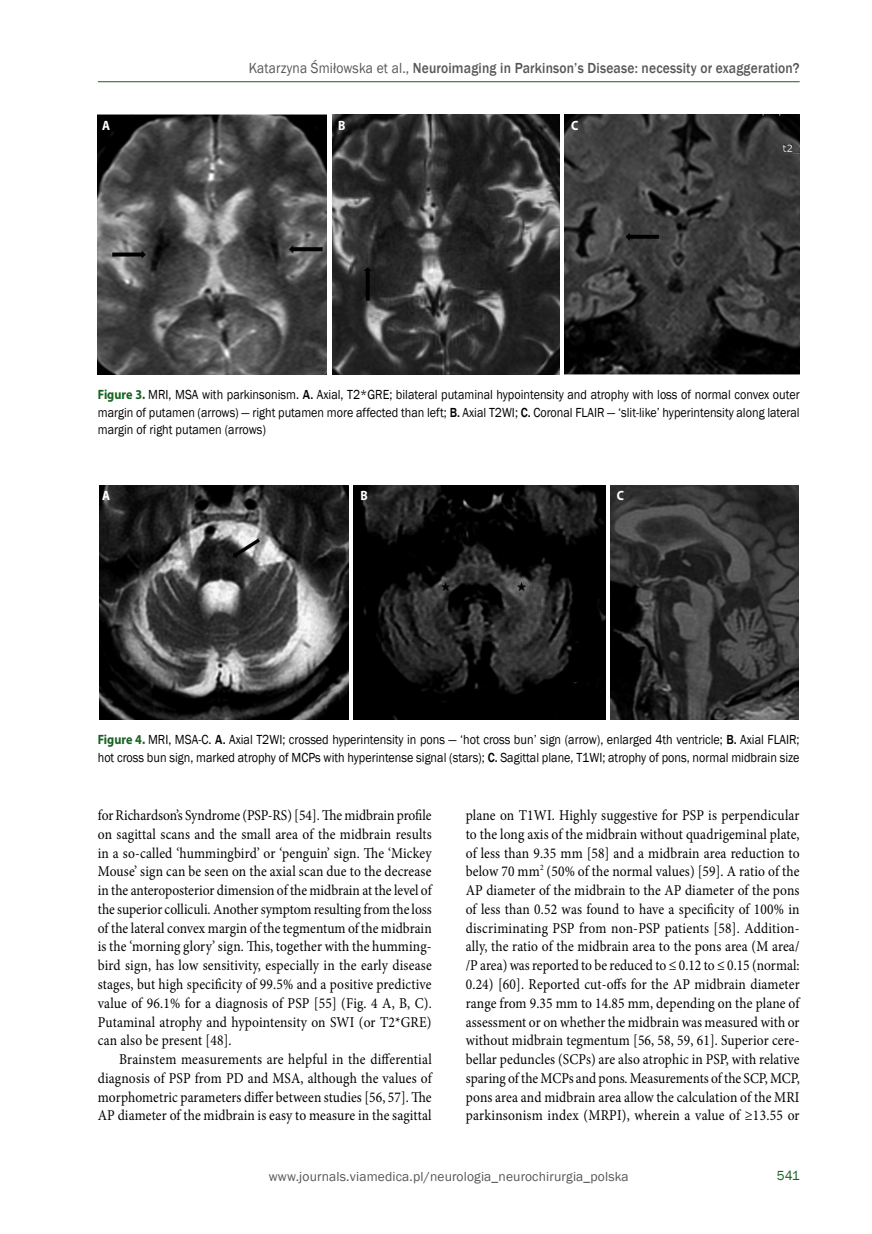
<style>
.page{position:relative;width:872px;height:1234px;background:#fff}
.page>*{position:absolute;margin:0;border:0;box-sizing:border-box;transform-origin:0 0}
.t1{font:15px/18.8px "Minion Pro";letter-spacing:.01em;color:#000;text-align:justify;scale:.9 1}
.t2{font:500 15px "Franklin Gothic";letter-spacing:.01em;color:#575756;scale:.9 1}
.t3{font:13.5px/17.2px "Franklin Gothic";color:#000;text-align:justify;scale:.9 1}
.t4{font:13.5px "Franklin Gothic";letter-spacing:.01em;color:#575756}
.t5{font:700 13.5px "Myriad Pro";color:#fff;scale:.9 1}
.t6{font:13.5px "Franklin Gothic";color:#176222}
.s1{font-weight:400}
.s2{font-family:"Myriad Pro";font-weight:700;color:#176222}
.s3{font-weight:500}
</style>
<div class="page">
<hr style="left:98px;top:81px;width:701px;height:1px;background:#176222">
<img style="left:98px;top:115px;width:228px;height:259px">
<img style="left:332px;top:115px;width:227px;height:259px">
<img style="left:564px;top:115px;width:235px;height:259px">
<img style="left:99px;top:485px;width:249px;height:234px">
<img style="left:354px;top:485px;width:251px;height:234px">
<img style="left:611px;top:485px;width:187px;height:234px">
<p class="t2" style="left:249px;top:59px;width:613px"><span class="s1">Katarzyna Śmiłowska et al.,</span> Neuroimaging in Parkinson’s Disease: necessity or exaggeration?</p>
<p class="t5" style="left:102px;top:118px;width:10px">A</p>
<p class="t5" style="left:338px;top:118px;width:10px">B</p>
<p class="t5" style="left:571px;top:118px;width:10px">C</p>
<p class="t3" style="left:98px;top:386px;width:781px"><span class="s2">Figure 3.</span> MRI, MSA with parkinsonism. <span class="s3">A.</span> Axial, T2*GRE; bilateral putaminal hypointensity and atrophy with loss of normal convex outer margin of putamen (arrows) — right putamen more affected than left; <span class="s3">B.</span> Axial T2WI; <span class="s3">C.</span> Coronal FLAIR — ‘slit-like’ hyperintensity along lateral margin of right putamen (arrows)</p>
<p class="t5" style="left:102px;top:488px;width:10px">A</p>
<p class="t5" style="left:360px;top:488px;width:10px">B</p>
<p class="t5" style="left:617px;top:488px;width:10px">C</p>
<p class="t3" style="left:98px;top:731px;width:781px"><span class="s2">Figure 4.</span> MRI, MSA-C. <span class="s3">A.</span> Axial T2WI; crossed hyperintensity in pons — ‘hot cross bun’ sign (arrow), enlarged 4th ventricle; <span class="s3">B.</span> Axial FLAIR; hot cross bun sign, marked atrophy of MCPs with hyperintense signal (stars); <span class="s3">C.</span> Sagittal plane, T1WI; atrophy of pons, normal midbrain size</p>
<p class="t1" style="left:98px;top:805px;width:372px">for Richardson’s Syndrome (PSP-RS) [54]. The midbrain profile on sagittal scans and the small area of the midbrain results in a so-called ‘hummingbird’ or ‘penguin’ sign. The ‘Mickey Mouse’ sign can be seen on the axial scan due to the decrease in the anteroposterior dimension of the midbrain at the level of the superior colliculi. Another symptom resulting from the loss of the lateral convex margin of the tegmentum of the midbrain is the ‘morning glory’ sign. This, together with the humming&shy;bird sign, has low sensitivity, especially in the early disease stages, but high specificity of 99.5% and a positive predictive value of 96.1% for a diagnosis of PSP [55] (Fig. 4 A, B, C).<br>Putaminal atrophy and hypointensity on SWI (or T2*GRE) can also be present [48].</p>
<p class="t1" style="left:98px;top:1049px;width:372px;text-indent:21px">Brainstem measurements are helpful in the differential diagnosis of PSP from PD and MSA, although the values of morphometric parameters differ between studies [56, 57]. The AP diameter of the midbrain is easy to measure in the sagittal</p>
<p class="t1" style="left:466px;top:805px;width:372px">plane on T1WI. Highly suggestive for PSP is perpendicular to the long axis of the midbrain without quadrigeminal plate, of less than 9.35 mm [58] and a midbrain area reduction to below 70 mm<sup>2</sup> (50% of the normal values) [59]. A ratio of the AP diameter of the midbrain to the AP diameter of the pons of less than 0.52 was found to have a specificity of 100% in discriminating PSP from non-PSP patients [58]. Addition&shy;ally, the ratio of the midbrain area to the pons area (M area/ /P area) was reported to be reduced to ≤ 0.12 to ≤ 0.15 (normal:<br>0.24) [60]. Reported cut-offs for the AP midbrain diameter range from 9.35 mm to 14.85 mm, depending on the plane of assessment or on whether the midbrain was measured with or without midbrain tegmentum [56, 58, 59, 61]. Superior cere&shy;bellar peduncles (SCPs) are also atrophic in PSP, with relative sparing of the MCPs and pons. Measurements of the SCP, MCP, pons area and midbrain area allow the calculation of the MRI parkinsonism index (MRPI), wherein a value of ≥13.55 or</p>
<p class="t4" style="left:269px;top:1168px;width:361px">www.journals.viamedica.pl/neurologia_neurochirurgia_polska</p>
<p class="t6" style="left:777px;top:1166px;width:24px">541</p>
</div>
